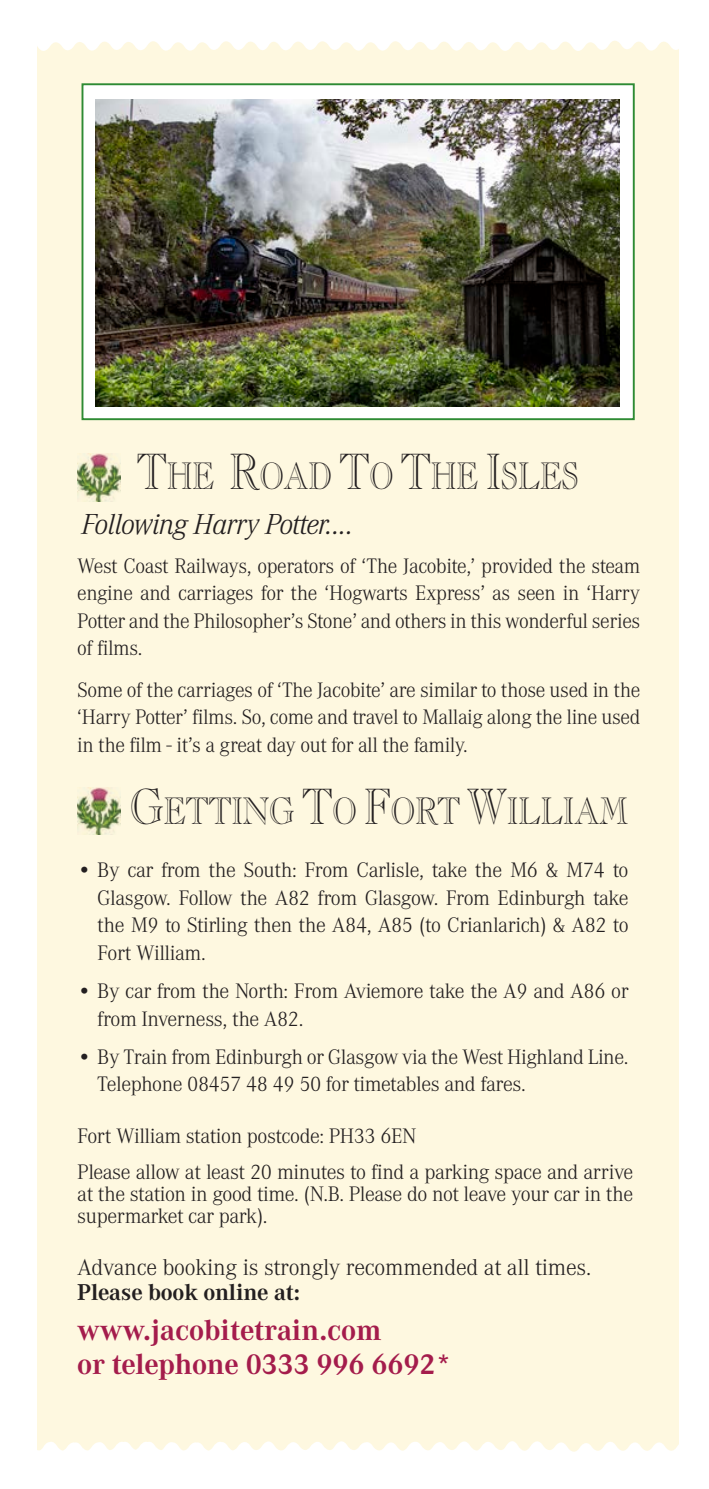
<style>
.page{position:relative;width:709px;height:1489px;background:#fff}
.page>*{position:absolute;margin:0;border:0;box-sizing:border-box;transform-origin:0 0}
.t1{font:37.5px "Caslon Open Face LT Std";letter-spacing:-.02em;color:#231f20;scale:.8 1}
.t2{font:37.5px "Caslon Open Face LT Std";letter-spacing:-.02em;color:#231f20;scale:.79 1}
.t3{font:700 30px "Corporate A Pro";letter-spacing:-.01em;color:#a41c4c}
.t4{font:italic 300 30px "Corporate A Pro";letter-spacing:-.02em;color:#231f20}
.t5{font:300 23.75px "Corporate A Pro";letter-spacing:-.01em;color:#231f20}
.t6{font:700 23.75px "Corporate A Pro";letter-spacing:-.01em;color:#231f20}
.t7{font:300 21.75px/27.5px "Corporate A Pro";letter-spacing:-.02em;color:#231f20;text-align:justify}
.s1{font-size:50px}
</style>
<div class="page">
<div style="left:37px;top:0;width:642px;height:1465px;background:#fef8e0"></div>
<img style="left:78px;top:454px;width:43px;height:47px">
<img style="left:78px;top:787px;width:43px;height:47px">
<div style="left:81px;top:83px;width:553px;height:337px;background:#fff;border:2px solid #2e8b34"></div>
<img style="left:96px;top:99px;width:523px;height:308px">
<svg style="left:37px;top:0;width:642px;height:51px;background:#fefefc"></svg>
<svg style="left:37px;top:1441px;width:642px;height:24px"></svg>
<p class="t2" style="left:136px;top:454px;width:562px"><span class="s1">T</span>HE <span class="s1">R</span>OAD <span class="s1">T</span>O <span class="s1">T</span>HE <span class="s1">I</span>SLES</p>
<p class="t4" style="left:81px;top:503px;width:274px">Following Harry Potter....</p>
<p class="t7" style="left:77px;top:551px;width:564px">West Coast Railways, operators of ‘The Jacobite,’ provided the steam engine and carriages for the ‘Hogwarts Express’ as seen in ‘Harry Potter and the Philosopher’s Stone’ and others in this wonderful series of films.</p>
<p class="t7" style="left:77px;top:675px;width:564px">Some of the carriages of ‘The Jacobite’ are similar to those used in the ‘Harry Potter’ films. So, come and travel to Mallaig along the line used in the film - it’s a great day out for all the family.</p>
<p class="t1" style="left:129px;top:788px;width:625px"><span class="s1">G</span>ETTING <span class="s1">T</span>O <span class="s1">F</span>ORT <span class="s1">W</span>ILLIAM</p>
<p class="t7" style="left:97px;top:855px;width:533px;text-indent:-20px">• By car from the South: From Carlisle, take the M6 &amp; M74 to Glasgow. Follow the A82 from Glasgow. From Edinburgh take the M9 to Stirling then the A84, A85 (to Crianlarich) &amp; A82 to Fort William.</p>
<p class="t7" style="left:97px;top:976px;width:532px;text-indent:-20px">• By car from the North: From Aviemore take the A9 and A86 or from Inverness, the A82.</p>
<p class="t7" style="left:97px;top:1041px;width:532px;text-indent:-20px">• By Train from Edinburgh or Glasgow via the West Highland Line.<br>Telephone 08457 48 49 50 for timetables and fares.</p>
<p class="t7" style="left:77px;top:1121px;width:341px">Fort William station postcode: PH33 6EN</p>
<p class="t7" style="left:77px;top:1160px;width:557px;line-height:22px">Please allow at least 20 minutes to find a parking space and arrive at the station in good time. (N.B. Please do not leave your car in the supermarket car park).</p>
<p class="t5" style="left:77px;top:1251px;width:515px">Advance booking is strongly recommended at all times.</p>
<p class="t6" style="left:77px;top:1275px;width:224px">Please book online at:</p>
<p class="t3" style="left:77px;top:1310px;width:306px">www.jacobitetrain.com</p>
<p class="t3" style="left:77px;top:1343px;width:376px">or telephone 0333 996 6692*</p>
</div>
